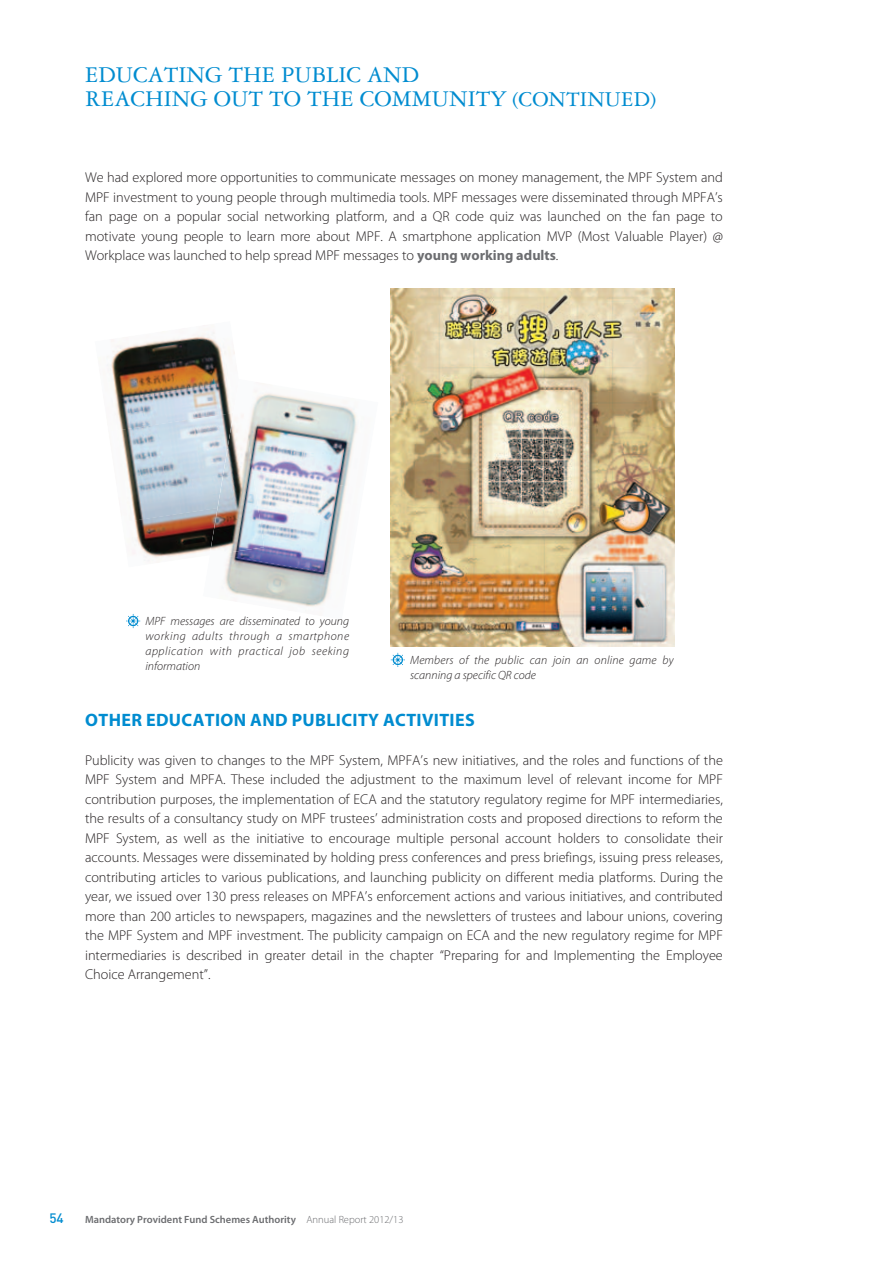
<style>
.page{position:relative;width:893px;height:1263px;background:#fff}
.page>*{position:absolute;margin:0;border:0;box-sizing:border-box;transform-origin:0 0}
.t1{font:24px/24px "Garamond 3 LT Std";color:#008cd0}
.t2{font:700 18px "Myriad Pro";letter-spacing:.02em;color:#008cd0}
.t3{font:300 14.25px/19.5px "Myriad Pro";color:#231f20;text-align:justify}
.t4{font:500 13.5px "DIN Pro";color:#008cd0}
.t5{font:italic 300 12px/15px "Myriad Pro";letter-spacing:.015em;color:#231f20}
.t6{font:600 10.5px "Myriad Pro";color:#6c6d70}
.s1{font-size:22.5px}
.s2{font-weight:700;color:#6c6d70}
.s3{font-weight:300}
</style>
<div class="page">
<img style="left:390px;top:289px;width:284px;height:357px">
<img style="left:107px;top:332px;width:128px;height:79px">
<img style="left:117px;top:411px;width:93px;height:97px">
<img style="left:130px;top:508px;width:80px;height:53px">
<img style="left:264px;top:393px;width:93px;height:73px">
<img style="left:264px;top:466px;width:86px;height:87px">
<img style="left:203px;top:553px;width:133px;height:54px">
<img style="left:210px;top:379px;width:54px;height:176px">
<svg style="left:126px;top:614px;width:14px;height:14px"></svg>
<svg style="left:391px;top:653px;width:14px;height:14px"></svg>
<h1 class="t1" style="left:85px;top:64px;width:573px">EDUCATING THE PUBLIC AND<br>REACHING OUT TO THE COMMUNITY <span class="s1">(CONTINUED)</span></h1>
<p class="t3" style="left:85px;top:169px;width:639px">We had explored more opportunities to communicate messages on money management, the MPF System and MPF investment to young people through multimedia tools. MPF messages were disseminated through MPFA’s fan page on a popular social networking platform, and a QR code quiz was launched on the fan page to motivate young people to learn more about MPF. A smartphone application MVP (Most Valuable Player) @ Workplace was launched to help spread MPF messages to <span class="s2">young working adults</span>.</p>
<p class="t5" style="left:145px;top:615px;width:205px;text-align:justify">MPF messages are disseminated to young working adults through a smartphone application with practical job seeking information</p>
<p class="t5" style="left:410px;top:654px;width:265px">Members of the public can join an online game by scanning a specific QR code</p>
<p class="t2" style="left:85px;top:713px;width:391px">OTHER EDUCATION AND PUBLICITY ACTIVITIES</p>
<p class="t3" style="left:85px;top:752px;width:639px">Publicity was given to changes to the MPF System, MPFA’s new initiatives, and the roles and functions of the MPF System and MPFA. These included the adjustment to the maximum level of relevant income for MPF contribution purposes, the implementation of ECA and the statutory regulatory regime for MPF intermediaries, the results of a consultancy study on MPF trustees’ administration costs and proposed directions to reform the MPF System, as well as the initiative to encourage multiple personal account holders to consolidate their accounts. Messages were disseminated by holding press conferences and press briefings, issuing press releases, contributing articles to various publications, and launching publicity on different media platforms. During the year, we issued over 130 press releases on MPFA’s enforcement actions and various initiatives, and contributed more than 200 articles to newspapers, magazines and the newsletters of trustees and labour unions, covering the MPF System and MPF investment. The publicity campaign on ECA and the new regulatory regime for MPF intermediaries is described in greater detail in the chapter “Preparing for and Implementing the Employee Choice Arrangement”.</p>
<p class="t4" style="left:49px;top:1213px;width:16px">54</p>
<p class="t6" style="left:85px;top:1215px;width:320px">Mandatory Provident Fund Schemes Authority <span class="s3">Annual Report 2012/13</span></p>
</div>
